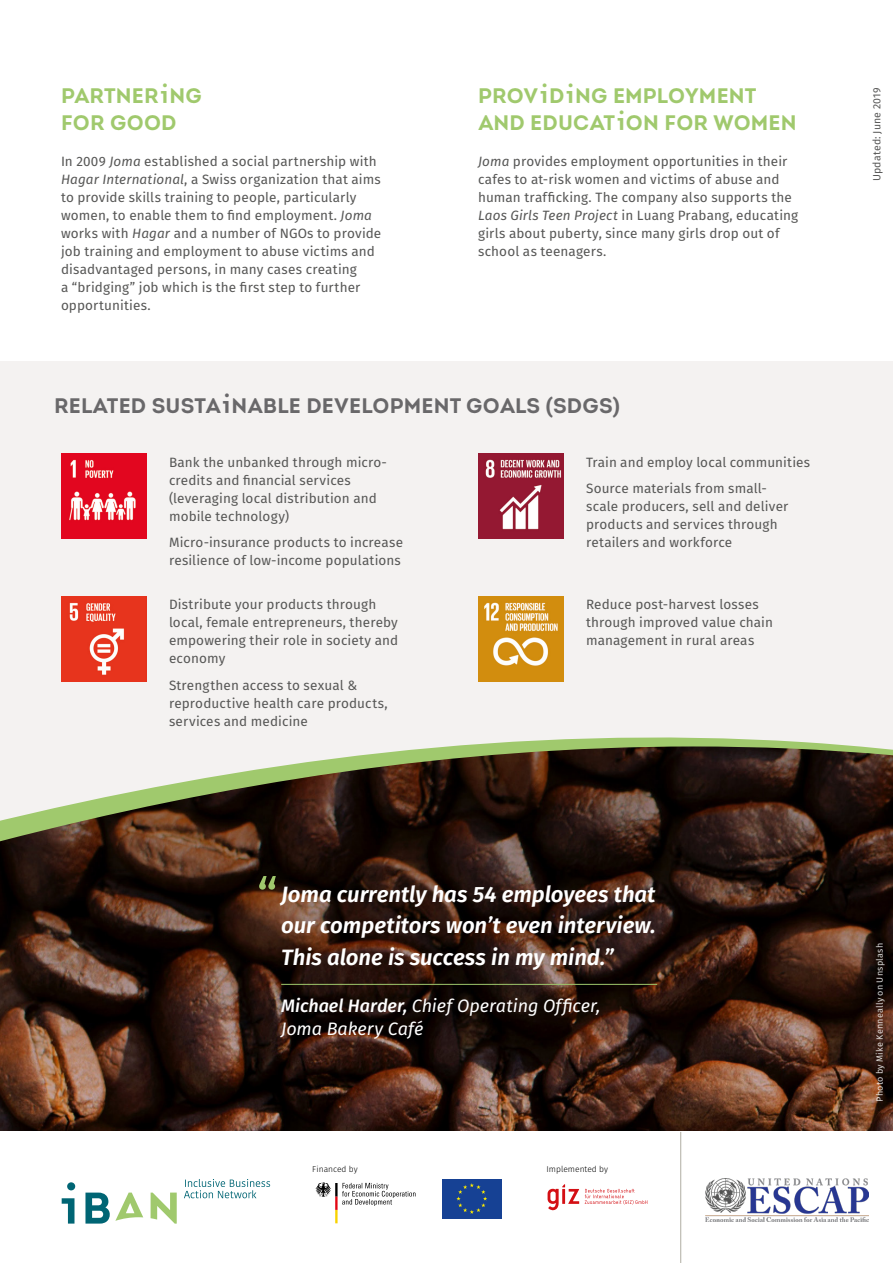
<style>
.page{position:relative;width:893px;height:1263px;background:#fff}
.page>*{position:absolute;margin:0;border:0;box-sizing:border-box;transform-origin:0 0}
.t1{font:italic 600 22.2px/31px "Fira Sans";letter-spacing:-.005em;color:#fff;text-align:justify}
.t2{font:700 21px/27px "Introi BAN";letter-spacing:.01em;color:#a0c96d}
.t3{font:700 21px "Introi BAN";letter-spacing:.01em;color:#69686a}
.t4{font:italic 18px/22.5px "Fira Sans";letter-spacing:-.005em;color:#fff}
.t5{font:13.5px/18px "Fira Sans";letter-spacing:.01em;color:#575756}
.t6{font:10.5px "Fira Sans";letter-spacing:.015em;color:#575756}
.t7{font:9px "Fira Sans";letter-spacing:.025em;color:#fff}
.t8{font:300 8.4px "Fira Sans";color:#000}
.s1{font-style:italic}
.s2{font-weight:500}
</style>
<div class="page">
<div style="left:0;top:361px;width:893px;height:771px;background:#f4f2f1"></div>
<svg style="left:454px;top:737px;width:399px;height:9px;fill:#a0c96d"></svg>
<img style="left:0;top:746px;width:893px;height:386px">
<img style="left:61px;top:454px;width:85px;height:85px">
<img style="left:61px;top:597px;width:85px;height:85px">
<img style="left:478px;top:454px;width:85px;height:85px">
<svg style="left:259px;top:876px;width:17px;height:14px"></svg>
<hr style="left:281px;top:984px;width:376px;height:1px;background:#a0c96d">
<img style="left:478px;top:597px;width:85px;height:85px">
<svg style="left:315px;top:1182px;width:100px;height:41px"></svg>
<div style="left:442px;top:1179px;width:60px;height:40px;background:#164194"></div>
<svg style="left:456px;top:1183px;width:31px;height:31px"></svg>
<svg style="left:548px;top:1184px;width:31px;height:26px"></svg>
<svg style="left:585px;top:1189px;width:62px;height:15px"></svg>
<svg style="left:62px;top:1179px;width:208px;height:44px"></svg>
<hr style="left:680px;top:1132px;width:1px;height:131px;background:#b0ada2">
<img style="left:706px;top:1179px;width:162px;height:43px">
<h2 class="t2" style="left:61px;top:83px;width:143px">PARTNERING<br>FOR GOOD</h2>
<p class="t5" style="left:61px;top:152px;width:322px">In 2009 <span class="s1">Joma</span> established a social partnership with <span class="s1">Hagar International</span>, a Swiss organization that aims to provide skills training to people, particularly women, to enable them to find employment. <span class="s1">Joma </span>works with <span class="s1">Hagar</span> and a number of NGOs to provide job training and employment to abuse victims and disadvantaged persons, in many cases creating<br>a “bridging” job which is the first step to further opportunities.</p>
<h2 class="t2" style="left:478px;top:83px;width:320px">PROVIDING EMPLOYMENT<br>AND EDUCATION FOR WOMEN</h2>
<p class="t5" style="left:478px;top:152px;width:322px"><span class="s1">Joma</span> provides employment opportunities in their cafes to at-risk women and victims of abuse and human trafficking. The company also supports the <span class="s1">Laos Girls Teen Project</span> in Luang Prabang, educating girls about puberty, since many girls drop out of school as teenagers.</p>
<h2 class="t3" style="left:54px;top:392px;width:567px">RELATED SUSTAINABLE DEVELOPMENT GOALS (SDGS)</h2>
<p class="t5" style="left:169px;top:452px;width:220px">Bank the unbanked through micro&shy;credits and financial services (leveraging local distribution and mobile technology)</p>
<p class="t5" style="left:169px;top:533px;width:236px">Micro-insurance products to increase resilience of low-income populations</p>
<p class="t5" style="left:169px;top:595px;width:231px">Distribute your products through local, female entrepreneurs, thereby empowering their role in society and economy</p>
<p class="t5" style="left:169px;top:676px;width:220px">Strengthen access to sexual &amp; reproductive health care products, services and medicine</p>
<p class="t5" style="left:586px;top:448px;width:226px;line-height:26.5px">Train and employ local communities<br>Source materials from small-</p>
<p class="t5" style="left:586px;top:497px;width:204px">scale producers, sell and deliver products and services through retailers and workforce</p>
<p class="t5" style="left:586px;top:595px;width:188px">Reduce post-harvest losses through improved value chain management in rural areas</p>
<p class="t6" style="left:869px;top:181px;width:95px;rotate:-90deg">Updated: June 2019</p>
<h1 class="t1" style="left:281px;top:878px;width:376px">Joma currently has 54 employees that our competitors won’t even interview.<br>This alone is success in my mind.”</h1>
<h3 class="t4" style="left:281px;top:995px;width:321px"><span class="s2">Michael Harder,</span> Chief Operating Officer,<br>Joma Bakery Café</h3>
<p class="t8" style="left:312px;top:1163px;width:47px">Financed by</p>
<p class="t8" style="left:547px;top:1163px;width:63px">Implemented by</p>
<p class="t7" style="left:873px;top:1102px;width:160px;rotate:-90deg">Photo by Mike Kenneally on Unsplash</p>
</div>
